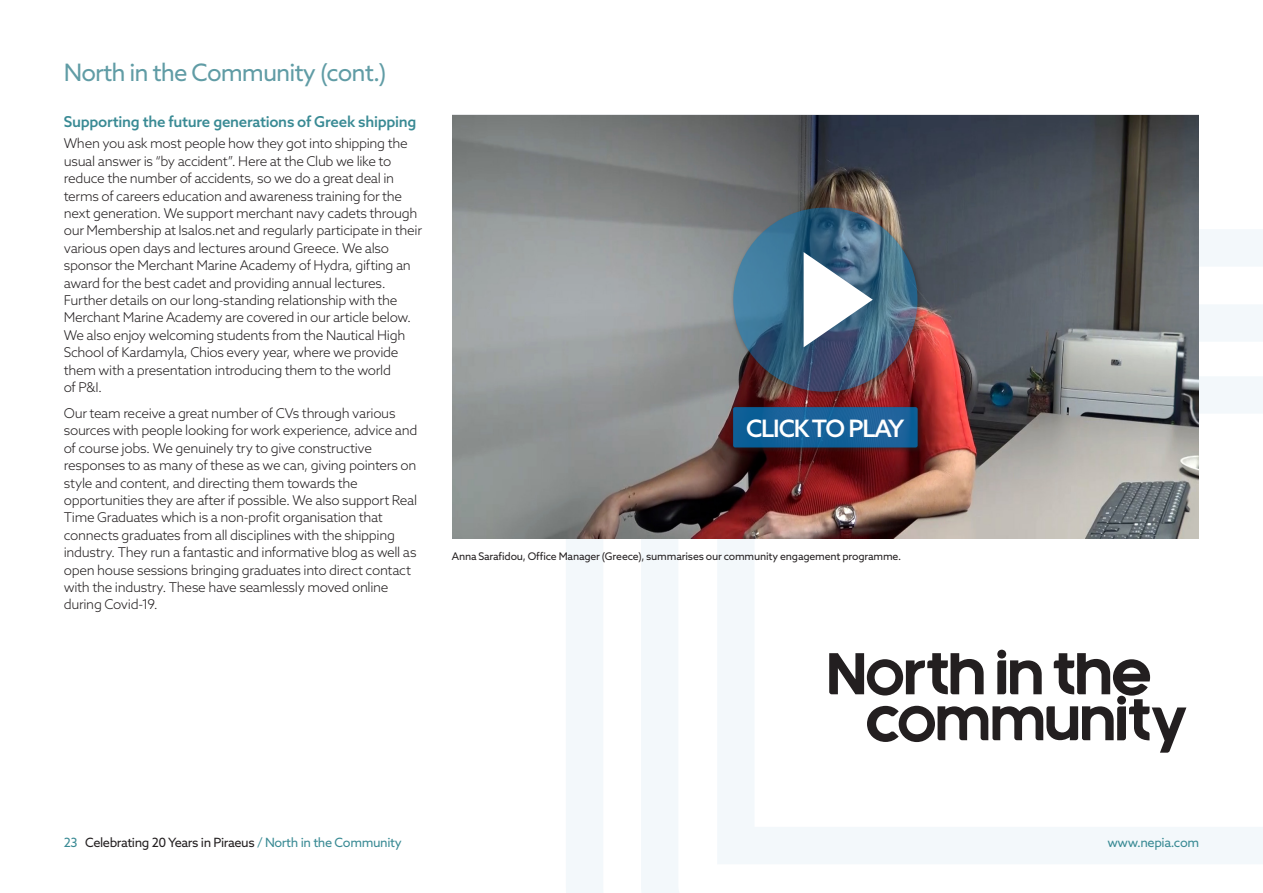
<style>
.page{position:relative;width:1263px;height:893px;background:#fff}
.page>*{position:absolute;margin:0;border:0;box-sizing:border-box;transform-origin:0 0}
.NORTH_-_Title__cont{font:24px "Azo Sans";letter-spacing:-.04em;color:#609ca5}
.NORTH_-_Introduction{font:500 24px "Azo Sans";letter-spacing:-.05em;color:#fff}
.NORTH_-_Sub_Header{font:500 15px "Azo Sans";letter-spacing:-.02em;color:#398a94}
.NORTH_-_Body_2{font:300 13.5px/17.4px "Azo Sans";letter-spacing:-.025em;color:#231f20}
.NORTH_-_Navigation{font:12.75px "Azo Sans";letter-spacing:-.03em;color:#231f20}
.NORTH_-_Navigation-2{font:12.75px "Azo Sans";letter-spacing:-.03em;color:#398a94}
.NORTH_-_Body_2-2{font:10.5px "Azo Sans";letter-spacing:-.015em;color:#231f20}
.s1{color:#398a94}
</style>
<div class="page">
<svg style="left:567px;top:114px;width:696px;height:779px"></svg>
<svg style="left:829px;top:650px;width:357px;height:103px"></svg>
<img style="left:452px;top:115px;width:746px;height:424px">
<div style="left:731px;top:205px;width:192px;height:192px;background:#231f20;opacity:.75"></div>
<svg style="left:733px;top:208px;width:184px;height:184px;background:#3e6987"></svg>
<svg style="left:804px;top:252px;width:69px;height:95px"></svg>
<div style="left:730px;top:404px;width:193px;height:49px;background:#231f20;opacity:.75"></div>
<svg style="left:733px;top:407px;width:185px;height:40px;background:#166098"></svg>
<p class="NORTH_-_Title__cont" style="left:64px;top:57px;width:324px">North in the Community (cont.)</p>
<p class="NORTH_-_Sub_Header" style="left:64px;top:111px;width:354px">Supporting the future generations of Greek shipping</p>
<p class="NORTH_-_Body_2" style="left:64px;top:135px;width:360px">When you ask most people how they got into shipping the usual answer is “by accident”. Here at the Club we like to reduce the number of accidents, so we do a great deal in terms of careers education and awareness training for the next generation. We support merchant navy cadets through our Membership at Isalos.net and regularly participate in their various open days and lectures around Greece. We also sponsor the Merchant Marine Academy of Hydra, gifting an award for the best cadet and providing annual lectures.<br>Further details on our long-standing relationship with the Merchant Marine Academy are covered in our article below.<br>We also enjoy welcoming students from the Nautical High School of Kardamyla, Chios every year, where we provide them with a presentation introducing them to the world<br>of P&amp;I.</p>
<p class="NORTH_-_Body_2" style="left:64px;top:404px;width:355px">Our team receive a great number of CVs through various sources with people looking for work experience, advice and of course jobs. We genuinely try to give constructive responses to as many of these as we can, giving pointers on style and content, and directing them towards the opportunities they are after if possible. We also support Real Time Graduates which is a non-profit organisation that connects graduates from all disciplines with the shipping industry. They run a fantastic and informative blog as well as open house sessions bringing graduates into direct contact with the industry. These have seamlessly moved online during Covid-19.</p>
<p class="NORTH_-_Introduction" style="left:746px;top:412px;width:160px">CLICK TO PLAY</p>
<p class="NORTH_-_Body_2-2" style="left:452px;top:550px;width:451px">Anna Sarafidou, Office Manager (Greece), summarises our community engagement programme.</p>
<p class="NORTH_-_Navigation" style="left:64px;top:834px;width:340px"><span class="s1">23</span> Celebrating 20 Years in Piraeus <span class="s1">/ North in the Community</span></p>
<p class="NORTH_-_Navigation-2" style="left:1107px;top:834px;width:93px">www.nepia.com</p>
</div>
